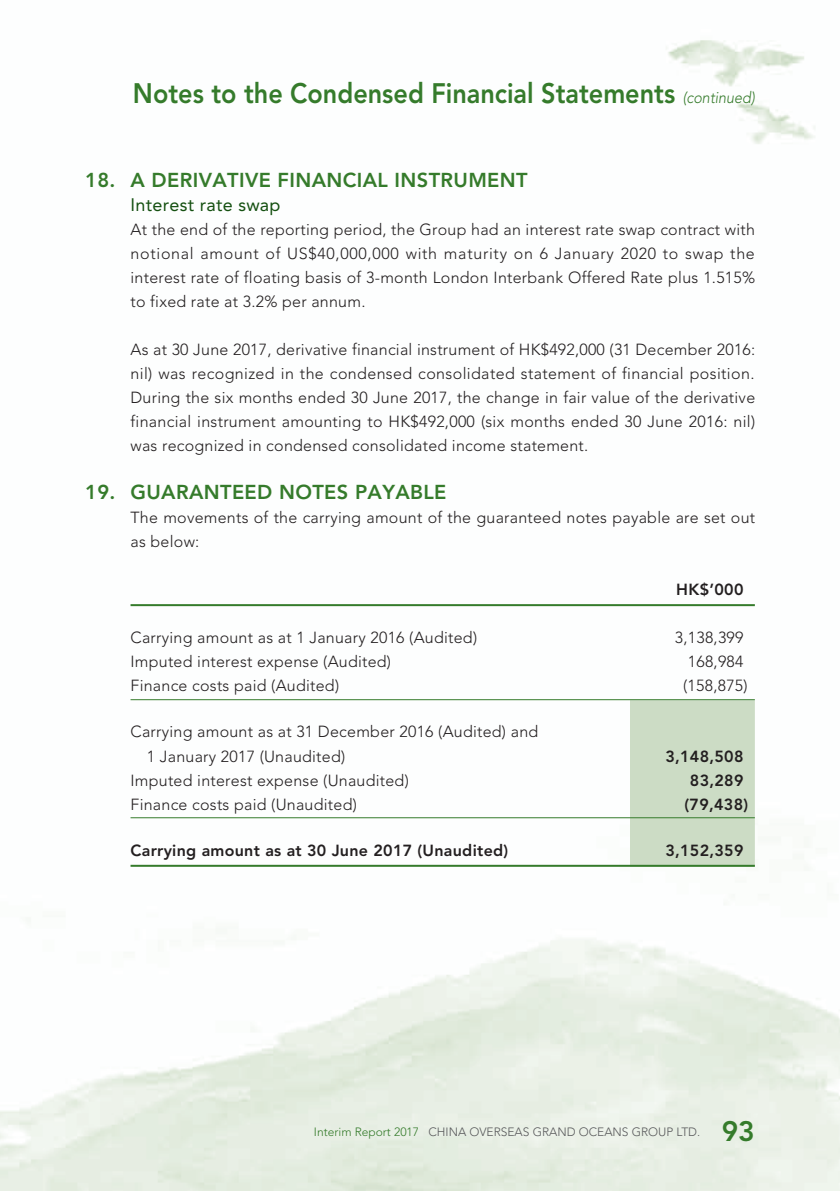
<style>
.page{position:relative;width:840px;height:1191px;background:#fff}
.page>*{position:absolute;margin:0;border:0;box-sizing:border-box;transform-origin:0 0}
.t1{font:800 28px "Avenir LT Std";color:#357b2b;scale:.9 1}
.t2{font:800 28px "Avenir LT Std";color:#357b2b}
._01_H1{font:800 20px "Avenir LT Std";letter-spacing:.02em;color:#357b2b}
._02_H2{font:18px "Avenir LT Std";letter-spacing:.015em;color:#155011}
._00_txt{font:300 16px/24px "Avenir LT Std";letter-spacing:.015em;color:#231f20;text-align:justify}
._50_Table_txt{font:300 16px "Avenir LT Std";letter-spacing:.015em;color:#231f20}
._50_Table_txt-2{font:800 16px "Avenir LT Std";letter-spacing:.02em;color:#231f20}
.t3{font:300 12px "Avenir LT Std";color:#57585a}
.s1{font-weight:300;font-style:italic;font-size:16px}
.s2{color:#357b2b}
</style>
<div class="page">
<img style="left:0;top:40px;width:839px;height:1151px">
<div style="left:629px;top:700px;width:125px;height:164px;background:#ccdcc5"></div>
<hr style="left:130px;top:604px;width:499px;height:2px;background:#357b2b">
<hr style="left:629px;top:604px;width:125px;height:2px;background:#357b2b">
<hr style="left:130px;top:699px;width:499px;height:1px;background:#357b2b">
<hr style="left:629px;top:699px;width:125px;height:1px;background:#357b2b">
<hr style="left:130px;top:817px;width:499px;height:1px;background:#357b2b">
<hr style="left:629px;top:817px;width:125px;height:1px;background:#357b2b">
<hr style="left:130px;top:864px;width:499px;height:2px;background:#357b2b">
<hr style="left:629px;top:864px;width:125px;height:2px;background:#357b2b">
<h1 class="t1" style="left:133px;top:76px;width:692px">Notes to the Condensed Financial Statements <span class="s1">(continued)</span></h1>
<p class="_01_H1" style="left:85px;top:168px;width:444px">18. A DERIVATIVE FINANCIAL INSTRUMENT</p>
<p class="_02_H2" style="left:130px;top:194px;width:151px">Interest rate swap</p>
<p class="_00_txt" style="left:130px;top:217px;width:625px">At the end of the reporting period, the Group had an interest rate swap contract with notional amount of US$40,000,000 with maturity on 6 January 2020 to swap the interest rate of floating basis of 3-month London Interbank Offered Rate plus 1.515% to fixed rate at 3.2% per annum.</p>
<p class="_00_txt" style="left:130px;top:337px;width:626px">As at 30 June 2017, derivative financial instrument of HK$492,000 (31 December 2016: nil) was recognized in the condensed consolidated statement of financial position.<br>During the six months ended 30 June 2017, the change in fair value of the derivative financial instrument amounting to HK$492,000 (six months ended 30 June 2016: nil) was recognized in condensed consolidated income statement.</p>
<p class="_01_H1" style="left:85px;top:480px;width:362px">19. GUARANTEED NOTES PAYABLE</p>
<p class="_00_txt" style="left:130px;top:505px;width:626px">The movements of the carrying amount of the guaranteed notes payable are set out as below:</p>
<p class="_50_Table_txt-2" style="left:676px;top:580px;width:69px">HK$’000</p>
<p class="_50_Table_txt" style="left:130px;top:628px;width:348px">Carrying amount as at 1 January 2016 (Audited)</p>
<p class="_50_Table_txt" style="left:674px;top:628px;width:70px">3,138,399</p>
<p class="_50_Table_txt" style="left:130px;top:652px;width:262px">Imputed interest expense (Audited)</p>
<p class="_50_Table_txt" style="left:687px;top:652px;width:57px">168,984</p>
<p class="_50_Table_txt" style="left:130px;top:676px;width:210px">Finance costs paid (Audited)</p>
<p class="_50_Table_txt" style="left:682px;top:676px;width:66px">(158,875)</p>
<p class="_50_Table_txt" style="left:130px;top:722px;width:409px">Carrying amount as at 31 December 2016 (Audited) and</p>
<p class="_50_Table_txt" style="left:147px;top:746px;width:200px">1 January 2017 (Unaudited)</p>
<p class="_50_Table_txt-2" style="left:665px;top:746px;width:80px">3,148,508</p>
<p class="_50_Table_txt" style="left:130px;top:770px;width:280px">Imputed interest expense (Unaudited)</p>
<p class="_50_Table_txt-2" style="left:689px;top:770px;width:55px">83,289</p>
<p class="_50_Table_txt" style="left:130px;top:794px;width:228px">Finance costs paid (Unaudited)</p>
<p class="_50_Table_txt-2" style="left:684px;top:794px;width:65px">(79,438)</p>
<p class="_50_Table_txt-2" style="left:130px;top:840px;width:379px">Carrying amount as at 30 June 2017 (Unaudited)</p>
<p class="_50_Table_txt-2" style="left:665px;top:840px;width:80px">3,152,359</p>
<p class="t3" style="left:314px;top:1124px;width:387px"><span class="s2">Interim Report 2017</span> CHINA OVERSEAS GRAND OCEANS GROUP LTD.</p>
<h1 class="t2" style="left:721px;top:1114px;width:35px">93</h1>
</div>
